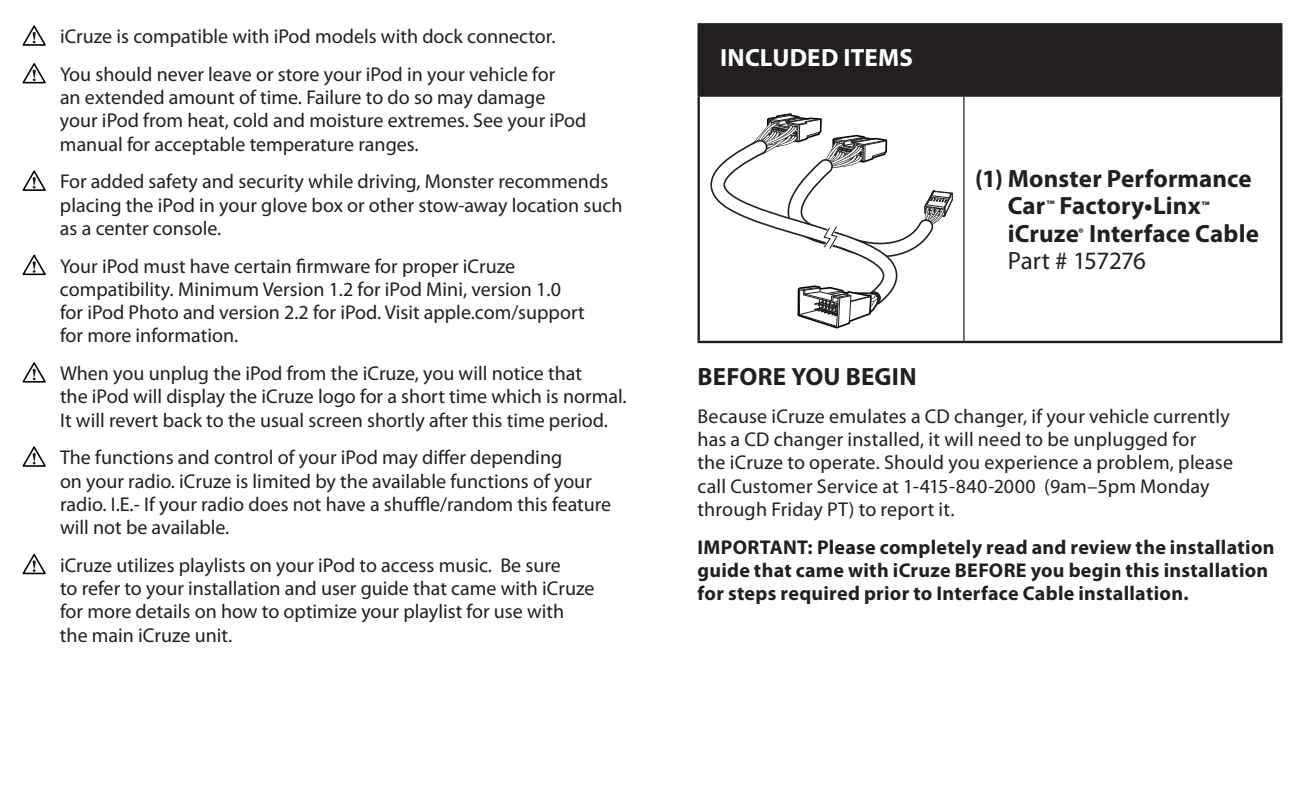
<style>
.page{position:relative;width:1305px;height:788px;background:#fff}
.page>*{position:absolute;margin:0;border:0;box-sizing:border-box;transform-origin:0 0}
.t1{font:700 25px/27.5px "Myriad Pro";letter-spacing:.005em;color:#231f20}
.t2{font:700 25px "Myriad Pro";letter-spacing:.01em;color:#fff}
.t3{font:20px/23.2px "Myriad Pro";color:#231f20}
.t4{font:700 20px/23.2px "Myriad Pro";letter-spacing:.015em;color:#231f20}
.s1{font-weight:400}
</style>
<div class="page">
<svg style="left:22px;top:25px;width:24px;height:21px"></svg>
<svg style="left:22px;top:63px;width:24px;height:20px"></svg>
<svg style="left:22px;top:170px;width:24px;height:21px"></svg>
<svg style="left:22px;top:254px;width:24px;height:21px"></svg>
<svg style="left:22px;top:362px;width:24px;height:20px"></svg>
<svg style="left:22px;top:446px;width:24px;height:20px"></svg>
<svg style="left:22px;top:553px;width:24px;height:21px"></svg>
<div style="left:699px;top:24px;width:582px;height:72px;background:#231f20"></div>
<hr style="left:698px;top:23px;width:266px;height:3px;background:#231f20">
<hr style="left:697px;top:26px;width:3px;height:68px;background:#231f20">
<hr style="left:964px;top:23px;width:318px;height:3px;background:#231f20">
<hr style="left:1280px;top:26px;width:3px;height:68px;background:#231f20">
<hr style="left:698px;top:94px;width:266px;height:3px;background:#231f20">
<hr style="left:964px;top:94px;width:318px;height:3px;background:#231f20">
<hr style="left:698px;top:341px;width:266px;height:2px;background:#231f20">
<hr style="left:964px;top:341px;width:318px;height:2px;background:#231f20">
<hr style="left:697px;top:97px;width:3px;height:244px;background:#231f20">
<hr style="left:1280px;top:97px;width:3px;height:244px;background:#231f20">
<hr style="left:963px;top:97px;width:2px;height:244px;background:#231f20">
<svg style="left:710px;top:146px;width:188px;height:154px"></svg>
<svg style="left:797px;top:284px;width:87px;height:44px"></svg>
<svg style="left:746px;top:113px;width:207px;height:163px"></svg>
<p class="t3" style="left:60px;top:18px;width:497px;line-height:37.8px">iCruze is compatible with iPod models with dock connector.<br>You should never leave or store your iPod in your vehicle for</p>
<p class="t3" style="left:60px;top:86px;width:528px">an extended amount of time. Failure to do so may damage your iPod from heat, cold and moisture extremes. See your iPod manual for acceptable temperature ranges.</p>
<p class="t3" style="left:60px;top:170px;width:564px">For added safety and security while driving, Monster recommends placing the iPod in your glove box or other stow-away location such as a center console.</p>
<p class="t3" style="left:60px;top:254px;width:526px">Your iPod must have certain firmware for proper iCruze compatibility. Minimum Version 1.2 for iPod Mini, version 1.0 for iPod Photo and version 2.2 for iPod. Visit apple.com/support for more information.</p>
<p class="t3" style="left:60px;top:362px;width:568px">When you unplug the iPod from the iCruze, you will notice that<br>the iPod will display the iCruze logo for a short time which is normal.<br>It will revert back to the usual screen shortly after this time period.</p>
<p class="t3" style="left:60px;top:446px;width:553px">The functions and control of your iPod may differ depending<br>on your radio. iCruze is limited by the available functions of your radio. I.E.- If your radio does not have a shuffle/random this feature will not be available.</p>
<p class="t3" style="left:60px;top:553px;width:536px">iCruze utilizes playlists on your iPod to access music. Be sure<br>to refer to your installation and user guide that came with iCruze for more details on how to optimize your playlist for use with the main iCruze unit.</p>
<p class="t2" style="left:720px;top:43px;width:194px">INCLUDED ITEMS</p>
<p class="t1" style="left:1008px;top:165px;width:253px;text-indent:-32px">(1) Monster Performance<br>Car<sup>™</sup> Factory•Linx<sup>™ </sup>iCruze<sup>®</sup> Interface Cable<br><span class="s1">Part # 157276</span></p>
<p class="t1" style="left:697px;top:363px;width:221px">BEFORE YOU BEGIN</p>
<p class="t3" style="left:697px;top:405px;width:537px">Because iCruze emulates a CD changer, if your vehicle currently has a CD changer installed, it will need to be unplugged for<br>the iCruze to operate. Should you experience a problem, please call Customer Service at 1-415-840-2000 (9am–5pm Monday through Friday PT) to report it.</p>
<p class="t4" style="left:697px;top:535px;width:579px">IMPORTANT: Please completely read and review the installation guide that came with iCruze BEFORE you begin this installation for steps required prior to Interface Cable installation.</p>
</div>
